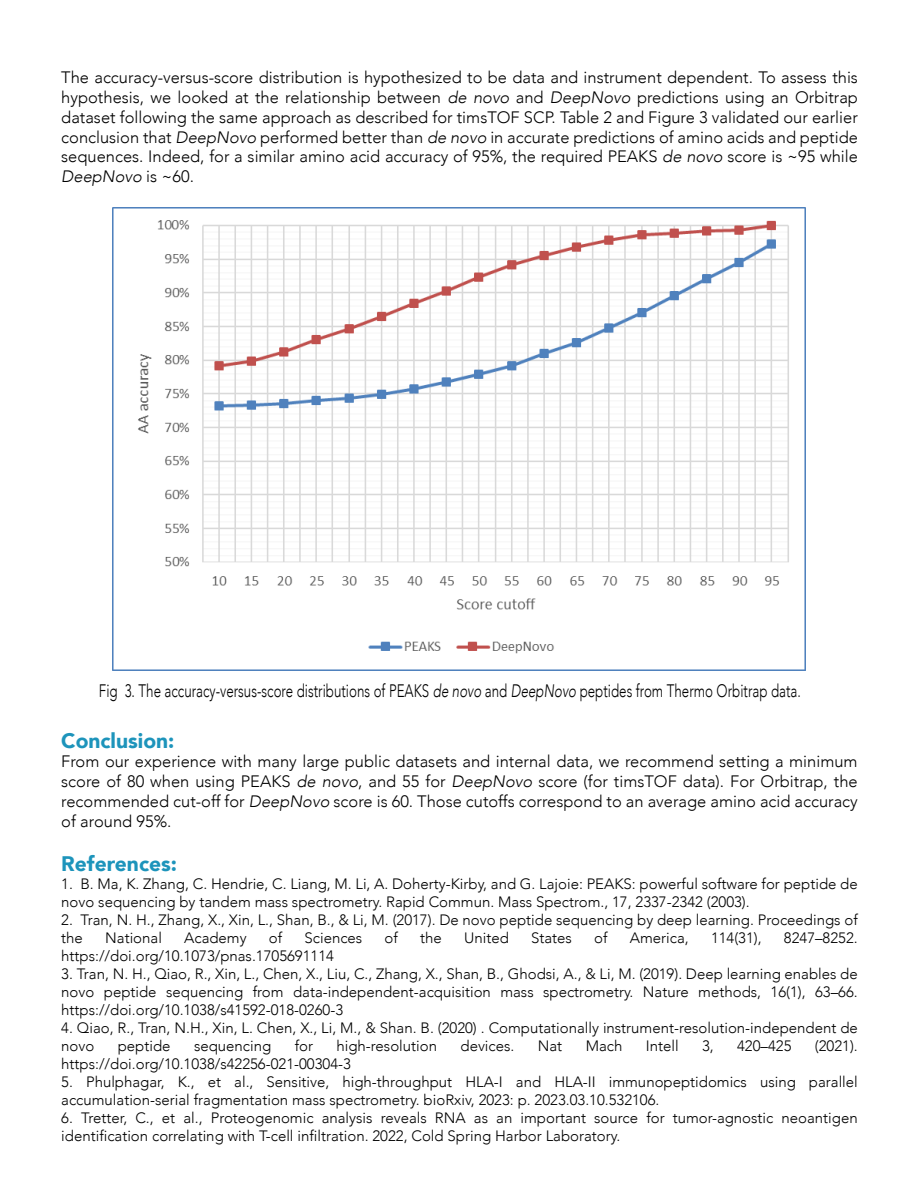
<style>
.page{position:relative;width:918px;height:1188px;background:#fff}
.page>*{position:absolute;margin:0;border:0;box-sizing:border-box;transform-origin:0 0}
.t1{font:900 21px "Avenir LT";color:#1d94bb}
.t2{font:300 18px "Avenir";color:#000;scale:.74 1}
.t3{font:300 16.5px/19.8px "Avenir";color:#000;text-align:justify}
.t4{font:300 15px/18px "Avenir";color:#000}
.s1{font-style:italic}
</style>
<div class="page">
<img style="left:113px;top:208px;width:692px;height:463px">
<p class="t3" style="left:61px;top:69px;width:798px">The accuracy-versus-score distribution is hypothesized to be data and instrument dependent. To assess this hypothesis, we looked at the relationship between <span class="s1">de novo</span> and <span class="s1">DeepNovo</span> predictions using an Orbitrap dataset following the same approach as described for timsTOF SCP. Table 2 and Figure 3 validated our earlier conclusion that <span class="s1">DeepNovo</span> performed better than <span class="s1">de novo</span> in accurate predictions of amino acids and peptide sequences. Indeed, for a similar amino acid accuracy of 95%, the required PEAKS <span class="s1">de novo</span> score is ~95 while <span class="s1">DeepNovo</span> is ~60.</p>
<p class="t2" style="left:99px;top:684px;width:950px">Fig 3. The accuracy-versus-score distributions of PEAKS <span class="s1">de novo</span> and <span class="s1">DeepNovo</span> peptides from Thermo Orbitrap data.</p>
<h1 class="t1" style="left:61px;top:728px;width:115px">Conclusion:</h1>
<p class="t3" style="left:61px;top:753px;width:798px">From our experience with many large public datasets and internal data, we recommend setting a minimum score of 80 when using PEAKS <span class="s1">de novo</span>, and 55 for <span class="s1">DeepNovo</span> score (for timsTOF data). For Orbitrap, the recommended cut-off for <span class="s1">DeepNovo</span> score is 60. Those cutoffs correspond to an average amino acid accuracy of around 95%.</p>
<h1 class="t1" style="left:61px;top:851px;width:117px">References:</h1>
<p class="t4" style="left:61px;top:876px;width:798px">1. B. Ma, K. Zhang, C. Hendrie, C. Liang, M. Li, A. Doherty-Kirby, and G. Lajoie: PEAKS: powerful software for peptide de novo sequencing by tandem mass spectrometry. Rapid Commun. Mass Spectrom., 17, 2337-2342 (2003).</p>
<p class="t4" style="left:61px;top:912px;width:798px">2. Tran, N. H., Zhang, X., Xin, L., Shan, B., &amp; Li, M. (2017). De novo peptide sequencing by deep learning. Proceedings of the</p>
<p class="t4" style="left:105px;top:930px;width:58px">National</p>
<p class="t4" style="left:184px;top:930px;width:64px">Academy</p>
<p class="t4" style="left:269px;top:930px;width:15px">of</p>
<p class="t4" style="left:305px;top:930px;width:59px">Sciences</p>
<p class="t4" style="left:385px;top:930px;width:15px">of</p>
<p class="t4" style="left:420px;top:930px;width:23px">the</p>
<p class="t4" style="left:464px;top:930px;width:46px">United</p>
<p class="t4" style="left:531px;top:930px;width:42px">States</p>
<p class="t4" style="left:594px;top:930px;width:15px">of</p>
<p class="t4" style="left:630px;top:930px;width:60px">America,</p>
<p class="t4" style="left:711px;top:930px;width:52px">114(31),</p>
<p class="t4" style="left:784px;top:930px;width:75px">8247ñ8252.</p>
<p class="t4" style="left:61px;top:948px;width:274px">https://doi.org/10.1073/pnas.1705691114</p>
<p class="t4" style="left:61px;top:966px;width:798px;text-align:justify">3. Tran, N. H., Qiao, R., Xin, L., Chen, X., Liu, C., Zhang, X., Shan, B., Ghodsi, A., &amp; Li, M. (2019). Deep learning enables de novo peptide sequencing from data-independent-acquisition mass spectrometry. Nature methods, 16(1), 63ñ66. https://doi.org/10.1038/s41592-018-0260-3</p>
<p class="t4" style="left:61px;top:1020px;width:798px">4. Qiao, R., Tran, N.H., Xin, L. Chen, X., Li, M., &amp; Shan. B. (2020) . Computationally instrument-resolution-independent de novo</p>
<p class="t4" style="left:118px;top:1038px;width:54px">peptide</p>
<p class="t4" style="left:194px;top:1038px;width:79px">sequencing</p>
<p class="t4" style="left:295px;top:1038px;width:20px">for</p>
<p class="t4" style="left:336px;top:1038px;width:102px">high-resolution</p>
<p class="t4" style="left:461px;top:1038px;width:55px">devices.</p>
<p class="t4" style="left:538px;top:1038px;width:26px">Nat</p>
<p class="t4" style="left:586px;top:1038px;width:38px">Mach</p>
<p class="t4" style="left:646px;top:1038px;width:34px">Intell</p>
<p class="t4" style="left:702px;top:1038px;width:13px">3,</p>
<p class="t4" style="left:737px;top:1038px;width:56px">420ñ425</p>
<p class="t4" style="left:815px;top:1038px;width:44px">(2021).</p>
<p class="t4" style="left:61px;top:1056px;width:291px">https://doi.org/10.1038/s42256-021-00304-3</p>
<p class="t4" style="left:61px;top:1074px;width:798px">5. Phulphagar, K., et al., Sensitive, high-throughput HLA-I and HLA-II immunopeptidomics using parallel accumulation-serial fragmentation mass spectrometry. bioRxiv, 2023: p. 2023.03.10.532106.</p>
<p class="t4" style="left:61px;top:1110px;width:798px">6. Tretter, C., et al., Proteogenomic analysis reveals RNA as an important source for tumor-agnostic neoantigen identification correlating with T-cell infiltration. 2022, Cold Spring Harbor Laboratory.</p>
</div>
